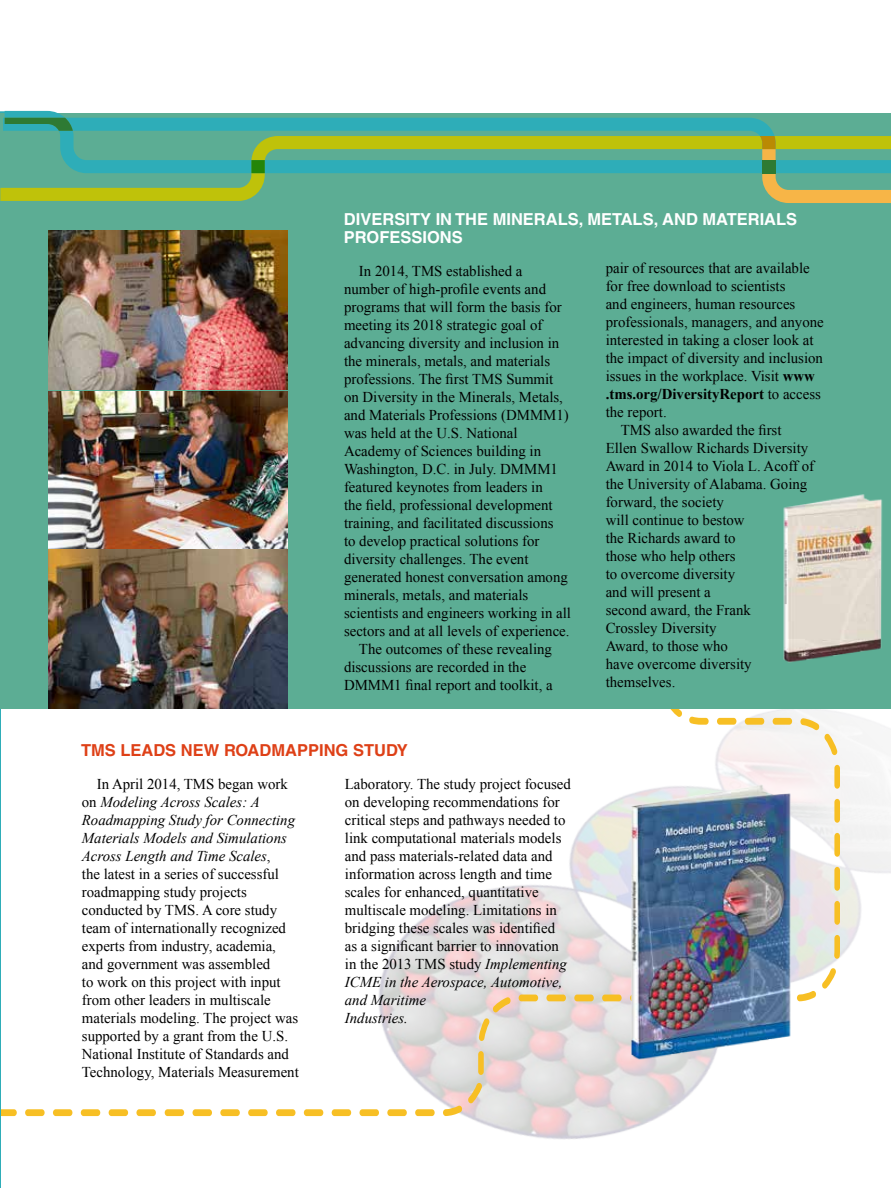
<style>
.page{position:relative;width:891px;height:1188px;background:#fff}
.page>*{position:absolute;margin:0;border:0;box-sizing:border-box;transform-origin:0 0}
.t1{font:700 16.5px/18px "Helvetica";color:#fff}
.t2{font:700 16.5px "Helvetica";color:#de4017}
.t3{font:15px/18px "Times New Roman";color:#000}
.t4{font:700 15px "Times New Roman";color:#000}
.s1{font-weight:700}
.s2{font-weight:400}
.s3{font-style:italic}
</style>
<div class="page">
<svg style="left:1px;top:1109px;width:155px;height:7px"></svg>
<hr style="left:0;top:639px;width:1px;height:549px;background:#2eadb8">
<img style="left:306px;top:712px;width:585px;height:428px">
<svg style="left:478px;top:709px;width:362px;height:380px"></svg>
<svg style="left:165px;top:1082px;width:317px;height:34px"></svg>
<div style="left:0;top:113px;width:891px;height:596px;background:#5cad94"></div>
<svg style="left:0;top:111px;width:891px;height:92px"></svg>
<img style="left:48px;top:230px;width:239px;height:160px">
<img style="left:48px;top:391px;width:239px;height:158px">
<img style="left:48px;top:549px;width:239px;height:160px">
<img style="left:783px;top:494px;width:100px;height:169px">
<img style="left:628px;top:779px;width:166px;height:286px">
<p class="t1" style="left:344px;top:210px;width:455px">DIVERSITY IN THE MINERALS, METALS, AND MATERIALS<br>PROFESSIONS</p>
<p class="t3" style="left:359px;top:262px;width:165px">In 2014, TMS established a</p>
<p class="t3" style="left:344px;top:280px;width:204px">number of high-profile events and</p>
<p class="t3" style="left:344px;top:298px;width:219px">programs that will form the basis for</p>
<p class="t3" style="left:344px;top:316px;width:200px">meeting its 2018 strategic goal of</p>
<p class="t3" style="left:344px;top:334px;width:217px">advancing diversity and inclusion in</p>
<p class="t3" style="left:344px;top:352px;width:208px">the minerals, metals, and materials</p>
<p class="t3" style="left:344px;top:370px;width:211px">professions. The first TMS Summit</p>
<p class="t3" style="left:344px;top:388px;width:221px">on Diversity in the Minerals, Metals,</p>
<p class="t3" style="left:344px;top:406px;width:226px">and Materials Professions (DMMM1)</p>
<p class="t3" style="left:344px;top:424px;width:175px">was held at the U.S. National</p>
<p class="t3" style="left:344px;top:442px;width:199px">Academy of Sciences building in</p>
<p class="t3" style="left:344px;top:460px;width:216px">Washington, D.C. in July. DMMM1</p>
<p class="t3" style="left:344px;top:478px;width:200px">featured keynotes from leaders in</p>
<p class="t3" style="left:344px;top:496px;width:210px">the field, professional development</p>
<p class="t3" style="left:344px;top:514px;width:211px">training, and facilitated discussions</p>
<p class="t3" style="left:344px;top:532px;width:197px">to develop practical solutions for</p>
<p class="t3" style="left:344px;top:550px;width:186px">diversity challenges. The event</p>
<p class="t3" style="left:344px;top:568px;width:225px">generated honest conversation among</p>
<p class="t3" style="left:344px;top:586px;width:186px">minerals, metals, and materials</p>
<p class="t3" style="left:344px;top:604px;width:229px">scientists and engineers working in all</p>
<p class="t3" style="left:344px;top:622px;width:227px">sectors and at all levels of experience.</p>
<p class="t3" style="left:359px;top:640px;width:195px">The outcomes of these revealing</p>
<p class="t3" style="left:344px;top:658px;width:184px">discussions are recorded in the</p>
<p class="t3" style="left:344px;top:676px;width:210px">DMMM1 final report and toolkit, a</p>
<p class="t3" style="left:606px;top:259px;width:206px">pair of resources that are available</p>
<p class="t3" style="left:606px;top:277px;width:181px">for free download to scientists</p>
<p class="t3" style="left:606px;top:295px;width:191px">and engineers, human resources</p>
<p class="t3" style="left:606px;top:313px;width:220px">professionals, managers, and anyone</p>
<p class="t3" style="left:606px;top:331px;width:209px">interested in taking a closer look at</p>
<p class="t3" style="left:606px;top:349px;width:219px">the impact of diversity and inclusion</p>
<p class="t3" style="left:606px;top:367px;width:211px">issues in the workplace. Visit <span class="s1">www</span></p>
<p class="t4" style="left:606px;top:384px;width:217px">.tms.org/DiversityReport <span class="s2">to access</span></p>
<p class="t3" style="left:606px;top:403px;width:63px">the report.</p>
<p class="t3" style="left:621px;top:421px;width:162px">TMS also awarded the first</p>
<p class="t3" style="left:606px;top:439px;width:204px">Ellen Swallow Richards Diversity</p>
<p class="t3" style="left:606px;top:457px;width:210px">Award in 2014 to Viola L. Acoff of</p>
<p class="t3" style="left:606px;top:475px;width:203px">the University of Alabama. Going</p>
<p class="t3" style="left:606px;top:493px;width:120px">forward, the society</p>
<p class="t3" style="left:606px;top:511px;width:141px">will continue to bestow</p>
<p class="t3" style="left:606px;top:529px;width:131px">the Richards award to</p>
<p class="t3" style="left:606px;top:547px;width:131px">those who help others</p>
<p class="t3" style="left:606px;top:565px;width:131px">to overcome diversity</p>
<p class="t3" style="left:606px;top:583px;width:107px">and will present a</p>
<p class="t3" style="left:606px;top:601px;width:147px">second award, the Frank</p>
<p class="t3" style="left:606px;top:619px;width:112px">Crossley Diversity</p>
<p class="t3" style="left:606px;top:637px;width:124px">Award, to those who</p>
<p class="t3" style="left:606px;top:655px;width:147px">have overcome diversity</p>
<p class="t3" style="left:606px;top:673px;width:71px">themselves.</p>
<p class="t2" style="left:81px;top:740px;width:328px">TMS LEADS NEW ROADMAPPING STUDY</p>
<p class="t3" style="left:82px;top:774px;width:218px;text-indent:15px">In April 2014, TMS began work on <span class="s3">Modeling Across Scales: A<br>Roadmapping Study for Connecting<br>Materials Models and Simulations<br>Across Length and Time Scales</span>,<br>the latest in a series of successful roadmapping study projects conducted by TMS. A core study team of internationally recognized experts from industry, academia, and government was assembled<br>to work on this project with input from other leaders in multiscale materials modeling. The project was supported by a grant from the U.S.<br>National Institute of Standards and<br>Technology, Materials Measurement</p>
<p class="t3" style="left:345px;top:774px;width:228px">Laboratory. The study project focused on developing recommendations for critical steps and pathways needed to link computational materials models and pass materials-related data and information across length and time scales for enhanced, quantitative multiscale modeling. Limitations in bridging these scales was identified as a significant barrier to innovation in the 2013 TMS study <span class="s3">Implementing ICME in the Aerospace, Automotive, and Maritime<br>Industries.</span></p>
</div>
